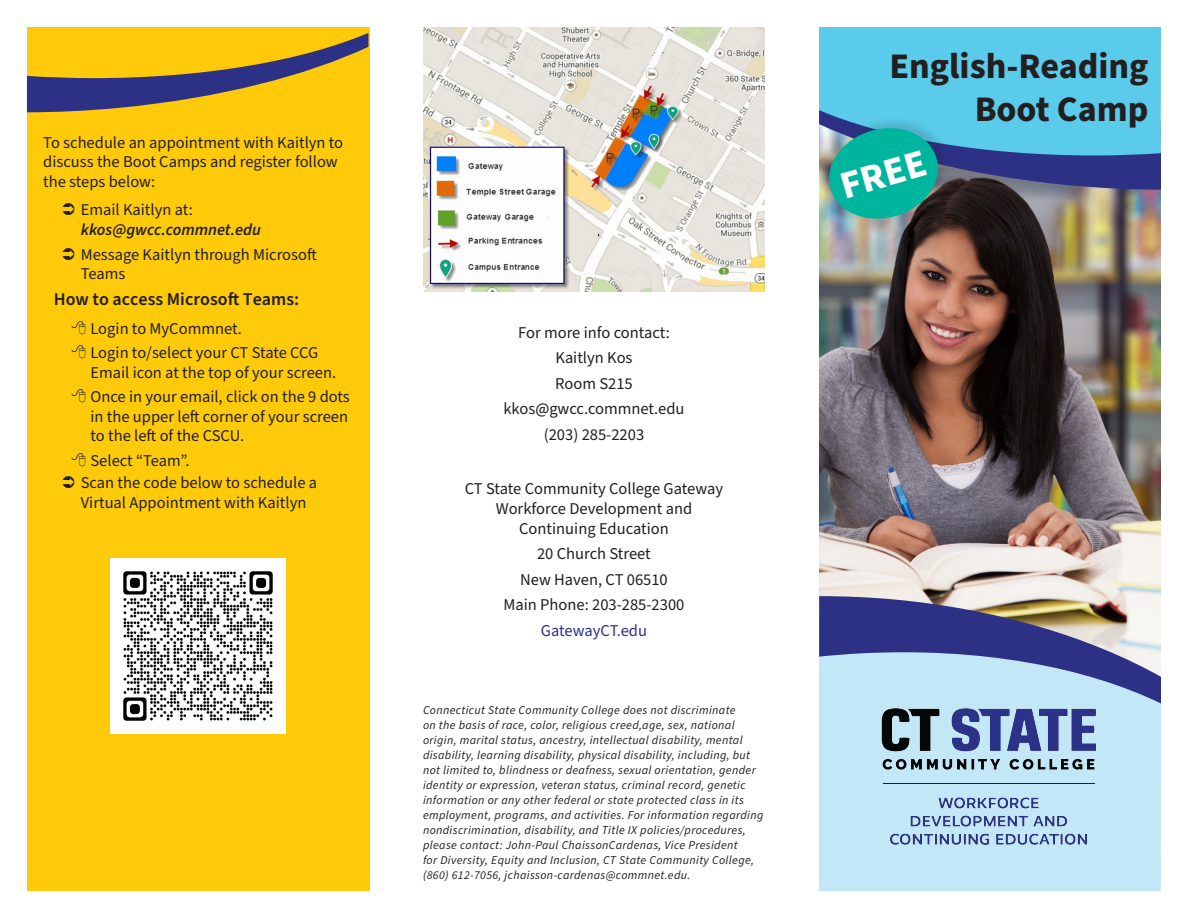
<style>
.page{position:relative;width:1188px;height:918px;background:#fff}
.page>*{position:absolute;margin:0;border:0;box-sizing:border-box;transform-origin:0 0}
.Free{font:700 39px "Source Sans Pro";color:#fff}
.SanPro_Large_Title_24{font:700 36px/43.2px "Source Sans Pro";color:#231f20;text-align:right}
.How_to_Acces{font:600 18px "Source Sans Pro";color:#231f20}
.How{font:16.5px/19.5px "Source Sans Pro";color:#231f20}
.For_More_Info{font:16.5px/19.8px "Source Sans Pro";color:#231f20;text-align:center}
.t1{font:italic 600 16.5px/19.8px "Source Sans Pro";color:#231f20}
.For_More_Info-2{font:16.5px "Source Sans Pro";color:#2c3185}
.Mission{font:italic 12px/15px "Source Sans Pro";letter-spacing:.03em;color:#231f20}
.s1{font-weight:400;font-style:normal}
</style>
<div class="page">
<img style="left:819px;top:224px;width:342px;height:372px">
<div style="left:819px;top:27px;width:342px;height:83px;background:#5acbeb"></div>
<div style="left:819px;top:704px;width:342px;height:187px;background:#c2e7f6"></div>
<svg style="left:819px;top:596px;width:342px;height:108px;background:#8895b7"></svg>
<svg style="left:819px;top:110px;width:342px;height:114px;background:#478b9d"></svg>
<img style="left:423px;top:28px;width:342px;height:263px">
<div style="left:27px;top:27px;width:342px;height:864px;background:#feca0a"></div>
<svg style="left:27px;top:33px;width:341px;height:79px"></svg>
<img style="left:110px;top:558px;width:175px;height:175px">
<img style="left:879px;top:707px;width:222px;height:142px">
<p class="How" style="left:43px;top:133px;width:301px">To schedule an appointment with Kaitlyn to discuss the Boot Camps and register follow the steps below:</p>
<p class="t1" style="left:81px;top:201px;width:182px"><span class="s1">Email Kaitlyn at: </span>kkos@gwcc.commnet.edu</p>
<p class="How" style="left:81px;top:245px;width:238px">Message Kaitlyn through Microsoft<br>Teams</p>
<p class="How_to_Acces" style="left:54px;top:287px;width:247px">How to access Microsoft Teams:</p>
<p class="How" style="left:91px;top:319px;width:153px">Login to MyCommnet.</p>
<p class="How" style="left:91px;top:344px;width:247px">Login to/select your CT State CCG<br>Email icon at the top of your screen.</p>
<p class="How" style="left:91px;top:388px;width:261px;text-align:justify">Once in your email, click on the 9 dots in the upper left corner of your screen to the left of the CSCU.</p>
<p class="How" style="left:91px;top:451px;width:101px">Select “Team”.</p>
<p class="How" style="left:81px;top:473px;width:238px">Scan the code below to schedule a<br>Virtual Appointment with Kaitlyn</p>
<p class="For_More_Info" style="left:518px;top:323px;width:153px">For more info contact:</p>
<p class="For_More_Info" style="left:555px;top:348px;width:79px">Kaitlyn Kos</p>
<p class="For_More_Info" style="left:555px;top:374px;width:79px">Room S215</p>
<p class="For_More_Info" style="left:503px;top:399px;width:183px">kkos@gwcc.commnet.edu</p>
<p class="For_More_Info" style="left:544px;top:425px;width:102px">(203) 285-2203</p>
<p class="For_More_Info" style="left:465px;top:479px;width:260px">CT State Community College Gateway<br>Workforce Development and<br>Continuing Education</p>
<p class="For_More_Info" style="left:537px;top:544px;width:115px">20 Church Street</p>
<p class="For_More_Info" style="left:520px;top:570px;width:149px">New Haven, CT 06510</p>
<p class="For_More_Info" style="left:504px;top:595px;width:182px">Main Phone: 203-285-2300</p>
<p class="For_More_Info-2" style="left:541px;top:619px;width:108px">GatewayCT.edu</p>
<p class="Mission" style="left:423px;top:702px;width:342px">Connecticut State Community College does not discriminate<br>on the basis of race, color, religious creed,age, sex, national origin, marital status, ancestry, intellectual disability, mental disability, learning disability, physical disability, including, but not limited to, blindness or deafness, sexual orientation, gender identity or expression, veteran status, criminal record, genetic information or any other federal or state protected class in its employment, programs, and activities. For information regarding nondiscrimination, disability, and Title IX policies/procedures, please contact: John-Paul ChaissonCardenas, Vice President<br>for Diversity, Equity and Inclusion, CT State Community College, (860) 612-7056, jchaisson-cardenas@commnet.edu.</p>
<p class="SanPro_Large_Title_24" style="left:889px;top:46px;width:261px">English-Reading<br>Boot Camp</p>
<p class="Free" style="left:834px;top:161px;width:89px;rotate:-16deg">FREE</p>
</div>
